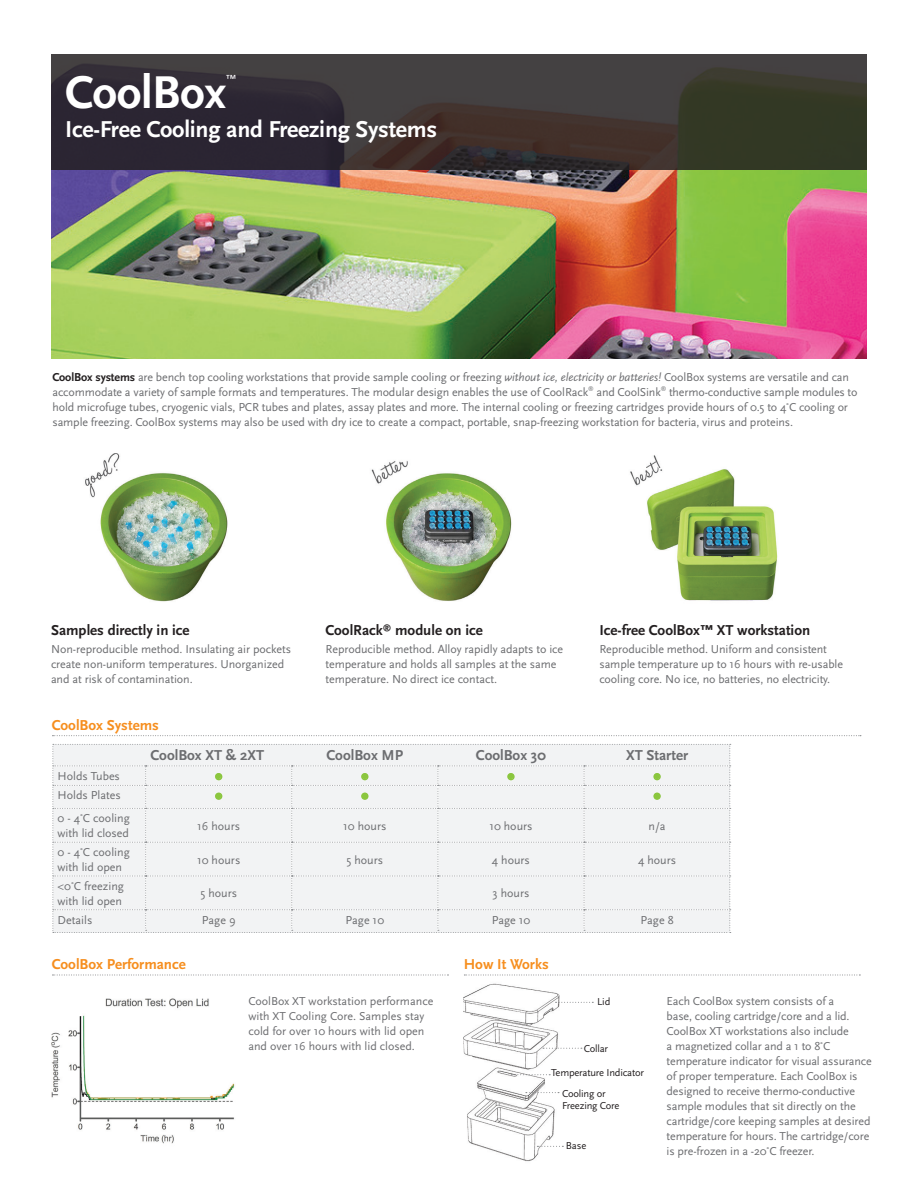
<style>
.page{position:relative;width:918px;height:1188px;background:#fff}
.page>*{position:absolute;margin:0;border:0;box-sizing:border-box;transform-origin:0 0}
.t1{font:700 48px "Scala Sans";letter-spacing:-.01em;color:#fff}
.t2{font:700 24px "Scala Sans";letter-spacing:-.01em;color:#fff}
.t3{font:700 15px "Scala Sans";color:#231f20}
.t4{font:700 15px "Scala Sans";color:#f68e1e}
.t5{font:700 15px "Scala Sans";color:#6c6d70}
.t6{font:900 13.5px "Arial";color:#8bc63e}
.t7{font:12.3px "Scala Sans";color:#fff}
.t8{font:12px/15px "Scala Sans";letter-spacing:-.01em;color:#6c6d70}
.t9{font:10.5px/20.9px "Scala Sans";letter-spacing:-.02em;color:#231f20}
.t10{font:5.7px "Scala Sans";color:#6c6d70}
.s1{font-weight:700;color:#231f20}
.s2{font-style:italic}
</style>
<div class="page">
<div style="left:52px;top:744px;width:679px;height:189px;background:#f2f3f4"></div>
<img style="left:463px;top:983px;width:107px;height:179px">
<svg style="left:556px;top:1002px;width:37px;height:1px"></svg>
<svg style="left:543px;top:1048px;width:39px;height:1px"></svg>
<svg style="left:511px;top:1074px;width:39px;height:1px"></svg>
<svg style="left:526px;top:1092px;width:33px;height:1px"></svg>
<svg style="left:537px;top:1146px;width:26px;height:1px"></svg>
<svg style="left:464px;top:975px;width:396px;height:1px"></svg>
<img style="left:51px;top:54px;width:816px;height:305px">
<svg style="left:51px;top:55px;width:816px;height:115px;background:#383333"></svg>
<img style="left:51px;top:998px;width:184px;height:146px">
<svg style="left:52px;top:975px;width:396px;height:1px"></svg>
<svg style="left:52px;top:735px;width:809px;height:1px"></svg>
<img style="left:85px;top:453px;width:143px;height:149px">
<img style="left:371px;top:461px;width:141px;height:140px">
<img style="left:630px;top:455px;width:148px;height:146px">
<div style="left:20px;top:1143px;width:53px;height:44px;background:#fff"></div>
<p class="t1" style="left:65px;top:66px;width:162px">CoolBox</p>
<p class="t7" style="left:226px;top:72px;width:12px">™</p>
<p class="t2" style="left:65px;top:116px;width:374px">Ice-Free Cooling and Freezing Systems</p>
<p class="t8" style="left:52px;top:370px;width:798px"><span class="s1">CoolBox systems</span> are bench top cooling workstations that provide sample cooling or freezing <span class="s2">without ice, electricity or batteries!</span> CoolBox systems are versatile and can accommodate a variety of sample formats and temperatures. The modular design enables the use of CoolRack</p>
<p class="t10" style="left:588px;top:385px;width:7px">®</p>
<p class="t8" style="left:596px;top:385px;width:66px">and CoolSink</p>
<p class="t10" style="left:661px;top:385px;width:7px">®</p>
<p class="t8" style="left:52px;top:385px;width:807px;text-indent:617px">thermo-conductive sample modules to hold microfuge tubes, cryogenic vials, PCR tubes and plates, assay plates and more. The internal cooling or freezing cartridges provide hours of 0.5 to 4˚C cooling or sample freezing. CoolBox systems may also be used with dry ice to create a compact, portable, snap-freezing workstation for bacteria, virus and proteins.</p>
<p class="t3" style="left:51px;top:622px;width:140px">Samples directly in ice</p>
<p class="t8" style="left:51px;top:642px;width:242px">Non-reproducible method. Insulating air pockets create non-uniform temperatures. Unorganized and at risk of contamination.</p>
<p class="t4" style="left:52px;top:717px;width:109px">CoolBox Systems</p>
<p class="t3" style="left:326px;top:622px;width:159px">CoolRack<sup>®</sup> module on ice</p>
<p class="t8" style="left:326px;top:642px;width:239px">Reproducible method. Alloy rapidly adapts to ice temperature and holds all samples at the same temperature. No direct ice contact.</p>
<p class="t3" style="left:599px;top:622px;width:212px">Ice-free CoolBox™ XT workstation</p>
<p class="t8" style="left:599px;top:642px;width:245px">Reproducible method. Uniform and consistent sample temperature up to 16 hours with re-usable cooling core. No ice, no batteries, no electricity.</p>
<p class="t5" style="left:151px;top:747px;width:115px">CoolBox XT &amp; 2XT</p>
<p class="t5" style="left:327px;top:747px;width:78px">CoolBox MP</p>
<p class="t5" style="left:476px;top:747px;width:71px">CoolBox 30</p>
<p class="t5" style="left:626px;top:747px;width:63px">XT Starter</p>
<p class="t8" style="left:58px;top:769px;width:64px">Holds Tubes</p>
<p class="t6" style="left:215px;top:766px;width:10px">●</p>
<p class="t6" style="left:361px;top:766px;width:10px">●</p>
<p class="t6" style="left:507px;top:766px;width:10px">●</p>
<p class="t6" style="left:653px;top:766px;width:10px">●</p>
<p class="t8" style="left:58px;top:788px;width:65px">Holds Plates</p>
<p class="t6" style="left:215px;top:785px;width:10px">●</p>
<p class="t6" style="left:361px;top:785px;width:10px">●</p>
<p class="t6" style="left:653px;top:785px;width:10px">●</p>
<p class="t8" style="left:58px;top:811px;width:74px">0 - 4˚C cooling with lid closed</p>
<p class="t8" style="left:197px;top:819px;width:44px">16 hours</p>
<p class="t8" style="left:343px;top:819px;width:45px">10 hours</p>
<p class="t8" style="left:489px;top:819px;width:45px">10 hours</p>
<p class="t8" style="left:649px;top:819px;width:19px">n/a</p>
<p class="t8" style="left:58px;top:845px;width:74px">0 - 4˚C cooling with lid open</p>
<p class="t8" style="left:197px;top:852px;width:45px">10 hours</p>
<p class="t8" style="left:347px;top:852px;width:38px">5 hours</p>
<p class="t8" style="left:492px;top:852px;width:40px">4 hours</p>
<p class="t8" style="left:638px;top:852px;width:40px">4 hours</p>
<p class="t8" style="left:58px;top:879px;width:68px">&lt;0˚C freezing with lid open</p>
<p class="t8" style="left:200px;top:886px;width:38px">5 hours</p>
<p class="t8" style="left:493px;top:886px;width:38px">3 hours</p>
<p class="t8" style="left:58px;top:912px;width:36px">Details</p>
<p class="t8" style="left:202px;top:912px;width:35px">Page 9</p>
<p class="t8" style="left:346px;top:912px;width:40px">Page 10</p>
<p class="t8" style="left:492px;top:912px;width:40px">Page 10</p>
<p class="t8" style="left:641px;top:912px;width:35px">Page 8</p>
<p class="t4" style="left:52px;top:956px;width:135px">CoolBox Performance</p>
<p class="t8" style="left:248px;top:994px;width:186px">CoolBox XT workstation performance with XT Cooling Core. Samples stay cold for over 10 hours with lid open and over 16 hours with lid closed.</p>
<p class="t4" style="left:464px;top:956px;width:87px">How It Works</p>
<p class="t9" style="left:597px;top:992px;width:15px">Lid</p>
<p class="t9" style="left:584px;top:1038px;width:26px">Collar</p>
<p class="t9" style="left:562px;top:1062px;width:83px;text-indent:-11px">Temperature Indicator<br>Cooling or</p>
<p class="t9" style="left:562px;top:1095px;width:59px">Freezing Core</p>
<p class="t9" style="left:566px;top:1135px;width:22px">Base</p>
<p class="t8" style="left:667px;top:994px;width:207px">Each CoolBox system consists of a<br>base, cooling cartridge/core and a lid.<br>CoolBox XT workstations also include<br>a magnetized collar and a 1 to 8˚C temperature indicator for visual assurance of proper temperature. Each CoolBox is designed to receive thermo-conductive sample modules that sit directly on the cartridge/core keeping samples at desired temperature for hours. The cartridge/core is pre-frozen in a -20˚C freezer.</p>
</div>
